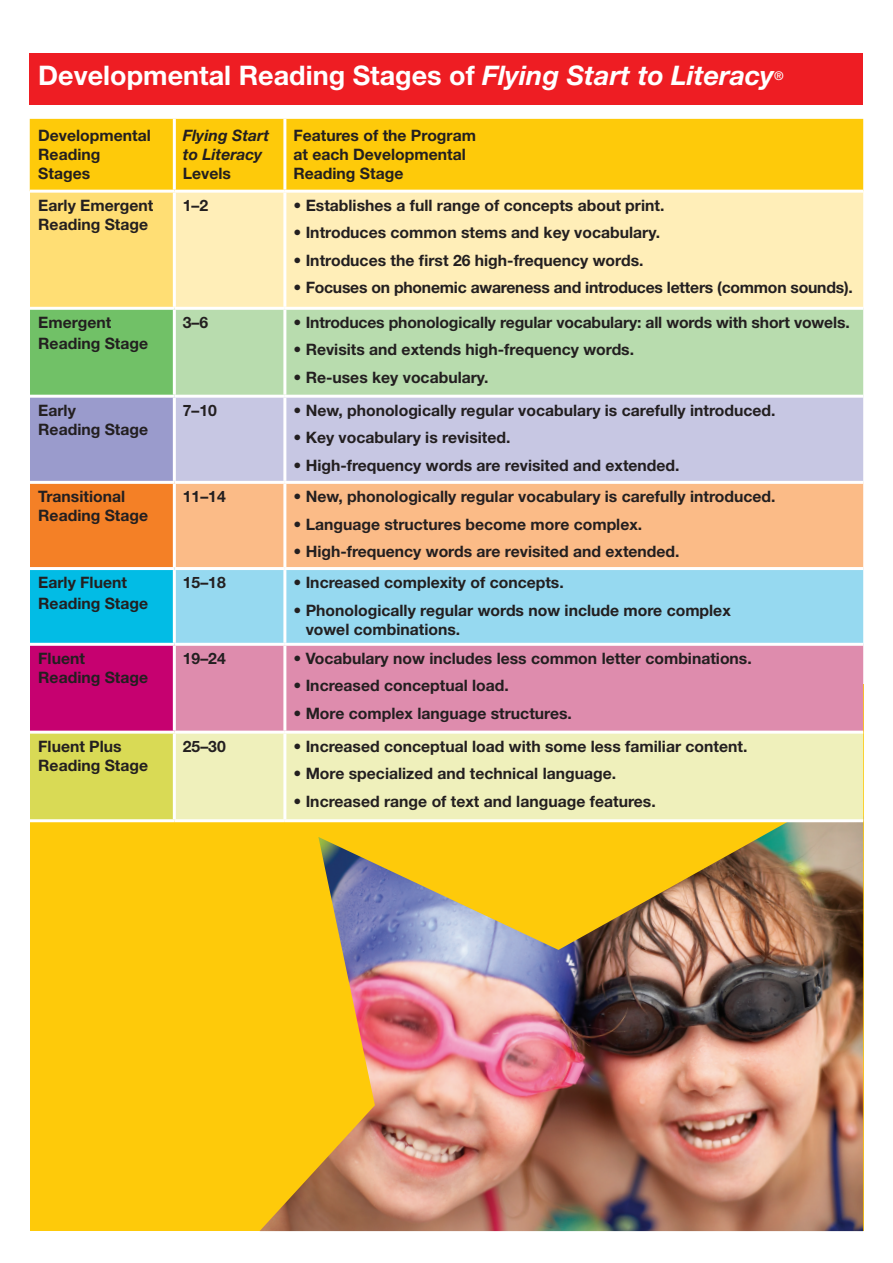
<style>
.page{position:relative;width:893px;height:1263px;background:#fff}
.page>*{position:absolute;margin:0;border:0;box-sizing:border-box;transform-origin:0 0}
.t1{font:700 27px "Helvetica Neue LT Std";color:#fff}
.t2{font:700 15.75px/18.9px "Helvetica Neue LT Std";color:#231f20}
.t3{font:italic 700 15.75px/18.9px "Helvetica Neue LT Std";color:#231f20}
.t4{font:500 12px "Helvetica Neue LT Std";color:#fff}
.s1{font-style:italic}
</style>
<div class="page">
<div style="left:30px;top:684px;width:833px;height:547px;background:#feca0a"></div>
<div style="left:30px;top:53px;width:833px;height:51px;background:#ee1d23"></div>
<img style="left:260px;top:822px;width:603px;height:409px">
<div style="left:30px;top:119px;width:833px;height:71px;background:#feca0a"></div>
<div style="left:30px;top:191px;width:144px;height:117px;background:#ffde74"></div>
<div style="left:176px;top:193px;width:687px;height:114px;background:#ffeeb8"></div>
<div style="left:30px;top:308px;width:144px;height:88px;background:#71c167"></div>
<div style="left:176px;top:310px;width:687px;height:85px;background:#b8dcae"></div>
<div style="left:30px;top:396px;width:144px;height:86px;background:#9a9bcc"></div>
<div style="left:176px;top:398px;width:687px;height:83px;background:#c7c7e3"></div>
<div style="left:30px;top:482px;width:144px;height:86px;background:#f48026"></div>
<div style="left:176px;top:484px;width:687px;height:83px;background:#fbbb87"></div>
<div style="left:30px;top:568px;width:144px;height:76px;background:#02bce5"></div>
<div style="left:176px;top:570px;width:687px;height:73px;background:#96d9f0"></div>
<div style="left:30px;top:644px;width:144px;height:88px;background:#c60170"></div>
<div style="left:176px;top:646px;width:687px;height:85px;background:#de8cad"></div>
<div style="left:30px;top:732px;width:144px;height:89px;background:#d9da55"></div>
<div style="left:176px;top:734px;width:687px;height:85px;background:#eff0bb"></div>
<hr style="left:173px;top:119px;width:3px;height:71px;background:#fff">
<hr style="left:283px;top:119px;width:3px;height:71px;background:#fff">
<hr style="left:30px;top:190px;width:144px;height:3px;background:#fff">
<hr style="left:30px;top:307px;width:144px;height:3px;background:#fff">
<hr style="left:30px;top:395px;width:144px;height:3px;background:#fff">
<hr style="left:30px;top:481px;width:144px;height:3px;background:#fff">
<hr style="left:30px;top:567px;width:144px;height:3px;background:#fff">
<hr style="left:30px;top:643px;width:144px;height:3px;background:#fff">
<hr style="left:30px;top:731px;width:144px;height:3px;background:#fff">
<hr style="left:30px;top:819px;width:144px;height:3px;background:#fff">
<hr style="left:173px;top:193px;width:3px;height:114px;background:#fff">
<hr style="left:283px;top:193px;width:3px;height:114px;background:#fff">
<hr style="left:173px;top:310px;width:3px;height:85px;background:#fff">
<hr style="left:283px;top:310px;width:3px;height:85px;background:#fff">
<hr style="left:173px;top:398px;width:3px;height:83px;background:#fff">
<hr style="left:283px;top:398px;width:3px;height:83px;background:#fff">
<hr style="left:173px;top:484px;width:3px;height:83px;background:#fff">
<hr style="left:283px;top:484px;width:3px;height:83px;background:#fff">
<hr style="left:173px;top:570px;width:3px;height:73px;background:#fff">
<hr style="left:283px;top:570px;width:3px;height:73px;background:#fff">
<hr style="left:173px;top:646px;width:3px;height:85px;background:#fff">
<hr style="left:283px;top:646px;width:3px;height:85px;background:#fff">
<hr style="left:174px;top:731px;width:111px;height:3px;background:#fff">
<hr style="left:173px;top:734px;width:3px;height:85px;background:#fff">
<hr style="left:285px;top:731px;width:578px;height:3px;background:#fff">
<hr style="left:283px;top:734px;width:3px;height:85px;background:#fff">
<hr style="left:174px;top:819px;width:111px;height:3px;background:#fff">
<hr style="left:285px;top:819px;width:578px;height:3px;background:#fff">
<h1 class="t1" style="left:38px;top:59px;width:737px">Developmental Reading Stages of <span class="s1">Flying Start to Literacy</span></h1>
<p class="t4" style="left:774px;top:69px;width:11px">®</p>
<p class="t2" style="left:38px;top:126px;width:114px">Developmental<br>Reading<br>Stages</p>
<p class="t3" style="left:183px;top:126px;width:88px">Flying Start to Literacy</p>
<p class="t2" style="left:293px;top:126px;width:184px">Features of the Program at each Developmental<br>Reading Stage</p>
<p class="t2" style="left:183px;top:163px;width:50px">Levels</p>
<p class="t2" style="left:38px;top:195px;width:117px">Early Emergent<br>Reading Stage</p>
<p class="t2" style="left:183px;top:195px;width:27px">1–2</p>
<p class="t2" style="left:293px;top:195px;width:372px">• Establishes a full range of concepts about print.</p>
<p class="t2" style="left:293px;top:223px;width:368px">• Introduces common stems and key vocabulary.</p>
<p class="t2" style="left:293px;top:250px;width:352px">• Introduces the first 26 high-frequency words.</p>
<p class="t2" style="left:293px;top:278px;width:561px">• Focuses on phonemic awareness and introduces letters (common sounds).</p>
<p class="t2" style="left:38px;top:312px;width:111px;line-height:21px">Emergent<br>Reading Stage</p>
<p class="t2" style="left:183px;top:313px;width:27px">3–6</p>
<p class="t2" style="left:293px;top:313px;width:558px">• Introduces phonologically regular vocabulary: all words with short vowels.</p>
<p class="t2" style="left:293px;top:340px;width:342px">• Revisits and extends high-frequency words.</p>
<p class="t2" style="left:293px;top:367px;width:197px">• Re-uses key vocabulary.</p>
<p class="t2" style="left:38px;top:400px;width:111px">Early<br>Reading Stage</p>
<p class="t2" style="left:183px;top:400px;width:36px">7–10</p>
<p class="t2" style="left:293px;top:400px;width:484px">• New, phonologically regular vocabulary is carefully introduced.</p>
<p class="t2" style="left:293px;top:428px;width:219px">• Key vocabulary is revisited.</p>
<p class="t2" style="left:293px;top:455px;width:388px">• High-frequency words are revisited and extended.</p>
<p class="t2" style="left:38px;top:487px;width:111px">Transitional<br>Reading Stage</p>
<p class="t2" style="left:183px;top:487px;width:44px">11–14</p>
<p class="t2" style="left:293px;top:487px;width:484px">• New, phonologically regular vocabulary is carefully introduced.</p>
<p class="t2" style="left:293px;top:514px;width:350px">• Language structures become more complex.</p>
<p class="t2" style="left:293px;top:541px;width:388px">• High-frequency words are revisited and extended.</p>
<p class="t2" style="left:38px;top:572px;width:111px;line-height:21px">Early Fluent<br>Reading Stage</p>
<p class="t2" style="left:183px;top:573px;width:44px">15–18</p>
<p class="t2" style="left:293px;top:573px;width:272px">• Increased complexity of concepts.</p>
<p class="t2" style="left:306px;top:600px;width:427px;text-indent:-12px">• Phonologically regular words now include more complex vowel combinations.</p>
<p class="t2" style="left:38px;top:649px;width:111px">Fluent<br>Reading Stage</p>
<p class="t2" style="left:183px;top:649px;width:44px">19–24</p>
<p class="t2" style="left:293px;top:649px;width:460px">• Vocabulary now includes less common letter combinations.</p>
<p class="t2" style="left:293px;top:676px;width:217px">• Increased conceptual load.</p>
<p class="t2" style="left:293px;top:703px;width:280px">• More complex language structures.</p>
<p class="t2" style="left:38px;top:736px;width:111px">Fluent Plus<br>Reading Stage</p>
<p class="t2" style="left:183px;top:736px;width:44px">25–30</p>
<p class="t2" style="left:293px;top:736px;width:455px">• Increased conceptual load with some less familiar content.</p>
<p class="t2" style="left:293px;top:764px;width:324px">• More specialized and technical language.</p>
<p class="t2" style="left:293px;top:791px;width:364px">• Increased range of text and language features.</p>
</div>
